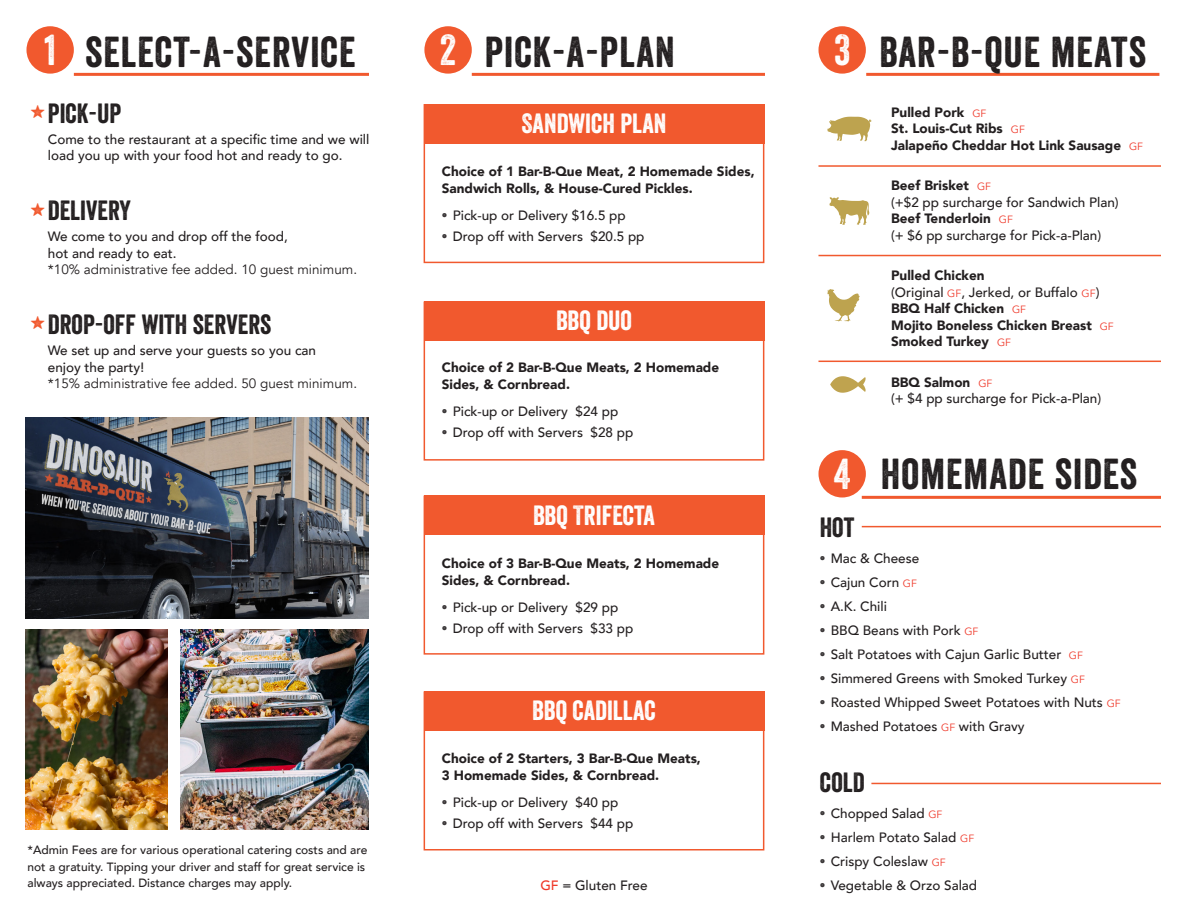
<style>
.page{position:relative;width:1188px;height:918px;background:#fff}
.page>*{position:absolute;margin:0;border:0;box-sizing:border-box;transform-origin:0 0}
.t1{font:42px "Veneer";letter-spacing:.025em;color:#231f20}
.t2{font:42px "Veneer";color:#fff}
.t3{font:27px "Veneer";color:#231f20}
.t4{font:27px "Veneer";color:#fff}
.t5{font:18px "Veneer Extras";color:#f1592e}
.t6{font:500 13.5px/16.5px "Avenir";color:#231f20}
.t7{font:900 13.5px/16.5px "Avenir";color:#231f20}
.t8{font:500 12px/16.5px "Avenir";color:#231f20}
.s1{font-weight:400}
.s2{font-family:"Veneer";font-weight:400}
.s3{color:#ef3829}
.s4{font-weight:400;font-size:10.5px;color:#ef3829}
.s5{font-weight:900}
.s6{font-weight:500}
</style>
<div class="page">
<div style="left:424px;top:104px;width:340px;height:159px;border:2px solid #f1592e"></div>
<div style="left:424px;top:104px;width:340px;height:40px;background:#f1592e"></div>
<div style="left:424px;top:302px;width:340px;height:39px;background:#f1592e"></div>
<div style="left:424px;top:496px;width:340px;height:39px;background:#f1592e"></div>
<div style="left:424px;top:691px;width:340px;height:40px;background:#f1592e"></div>
<div style="left:26px;top:26px;width:48px;height:48px;background:#f1592e;border-radius:50%"></div>
<div style="left:424px;top:26px;width:48px;height:48px;background:#f1592e;border-radius:50%"></div>
<div style="left:819px;top:26px;width:47px;height:48px;background:#f1592e;border-radius:50%"></div>
<div style="left:819px;top:450px;width:47px;height:48px;background:#f1592e;border-radius:50%"></div>
<svg style="left:827px;top:289px;width:33px;height:33px"></svg>
<svg style="left:827px;top:117px;width:45px;height:24px"></svg>
<svg style="left:829px;top:197px;width:40px;height:28px"></svg>
<svg style="left:830px;top:376px;width:36px;height:17px"></svg>
<hr style="left:818px;top:165px;width:343px;height:2px;background:#f1592e">
<hr style="left:818px;top:255px;width:343px;height:1px;background:#f1592e">
<hr style="left:818px;top:361px;width:343px;height:1px;background:#f1592e">
<hr style="left:862px;top:526px;width:299px;height:1px;background:#f1592e">
<hr style="left:74px;top:73px;width:295px;height:3px;background:#f1592e">
<hr style="left:472px;top:73px;width:293px;height:3px;background:#f1592e">
<hr style="left:866px;top:73px;width:293px;height:3px;background:#f1592e">
<hr style="left:871px;top:783px;width:290px;height:1px;background:#f1592e">
<div style="left:424px;top:302px;width:340px;height:159px;border:2px solid #f1592e"></div>
<div style="left:424px;top:496px;width:340px;height:159px;border:2px solid #f1592e"></div>
<div style="left:424px;top:691px;width:340px;height:159px;border:2px solid #f1592e"></div>
<img style="left:26px;top:630px;width:141px;height:200px">
<img style="left:180px;top:630px;width:189px;height:200px">
<img style="left:26px;top:418px;width:342px;height:200px">
<hr style="left:862px;top:496px;width:299px;height:3px;background:#f1592e">
<p class="t2" style="left:44px;top:25px;width:13px">1</p>
<p class="t2" style="left:440px;top:25px;width:18px">2</p>
<p class="t2" style="left:834px;top:25px;width:18px">3</p>
<p class="t1" style="left:85px;top:26px;width:272px">SELECT-A-SERVICE</p>
<p class="t1" style="left:485px;top:26px;width:192px">PICK-A-PLAN</p>
<p class="t1" style="left:879px;top:26px;width:268px">BAR-B-QUE MEATS</p>
<p class="t3" style="left:48px;top:97px;width:75px">PICK-UP</p>
<p class="t6" style="left:48px;top:130px;width:323px">Come to the restaurant at a specific time and we will load you up with your food hot and ready to go.</p>
<p class="t3" style="left:48px;top:194px;width:85px">DELIVERY</p>
<p class="t6" style="left:48px;top:228px;width:311px">We come to you and drop off the food,<br>hot and ready to eat.<br><span class="s1">*10% administrative fee added. 10 guest minimum.</span></p>
<p class="t3" style="left:48px;top:308px;width:225px">DROP-OFF WITH SERVERS</p>
<p class="t6" style="left:48px;top:342px;width:311px">We set up and serve your guests so you can<br>enjoy the party!<br><span class="s1">*15% administrative fee added. 50 guest minimum.</span></p>
<p class="t5" style="left:30px;top:101px;width:17px">y</p>
<p class="t5" style="left:30px;top:199px;width:17px">y</p>
<p class="t5" style="left:30px;top:312px;width:17px">y</p>
<p class="t8" style="left:27px;top:841px;width:341px">*Admin Fees are for various operational catering costs and are not a gratuity. Tipping your driver and staff for great service is always appreciated. Distance charges may apply.</p>
<p class="t4" style="left:522px;top:107px;width:146px">SANDWICH PLAN</p>
<p class="t7" style="left:442px;top:163px;width:314px">Choice of 1 Bar-B-Que Meat, 2 Homemade Sides,<br>Sandwich Rolls, &amp; House-Cured Pickles.</p>
<p class="t6" style="left:442px;top:206px;width:186px"><span class="s2">•</span> Pick-up or Delivery $16.5 pp</p>
<p class="t6" style="left:442px;top:227px;width:204px"><span class="s2">•</span> Drop off with Servers $20.5 pp</p>
<p class="t4" style="left:556px;top:304px;width:77px">BBQ DUO</p>
<p class="t7" style="left:442px;top:359px;width:279px">Choice of 2 Bar-B-Que Meats, 2 Homemade<br>Sides, &amp; Cornbread.</p>
<p class="t6" style="left:442px;top:402px;width:178px"><span class="s2">•</span> Pick-up or Delivery $24 pp</p>
<p class="t6" style="left:442px;top:423px;width:193px"><span class="s2">•</span> Drop off with Servers $28 pp</p>
<p class="t4" style="left:533px;top:499px;width:123px">BBQ TRIFECTA</p>
<p class="t7" style="left:442px;top:555px;width:279px">Choice of 3 Bar-B-Que Meats, 2 Homemade<br>Sides, &amp; Cornbread.</p>
<p class="t6" style="left:442px;top:598px;width:178px"><span class="s2">•</span> Pick-up or Delivery $29 pp</p>
<p class="t6" style="left:442px;top:620px;width:193px"><span class="s2">•</span> Drop off with Servers $33 pp</p>
<p class="t4" style="left:532px;top:693px;width:125px">BBQ CADILLAC</p>
<p class="t7" style="left:442px;top:750px;width:261px">Choice of 2 Starters, 3 Bar-B-Que Meats,<br>3 Homemade Sides, &amp; Cornbread.</p>
<p class="t6" style="left:442px;top:793px;width:178px"><span class="s2">•</span> Pick-up or Delivery $40 pp</p>
<p class="t6" style="left:442px;top:815px;width:193px"><span class="s2">•</span> Drop off with Servers $44 pp</p>
<p class="t6" style="left:540px;top:876px;width:109px"><span class="s3">GF</span> = Gluten Free</p>
<p class="t2" style="left:834px;top:448px;width:18px">4</p>
<p class="t3" style="left:820px;top:511px;width:36px">HOT</p>
<p class="t7" style="left:891px;top:103px;width:253px">Pulled Pork <span class="s4">GF<br></span>St. Louis-Cut Ribs <span class="s4">GF<br></span>Jalapeño Cheddar Hot Link Sausage <span class="s4">GF</span></p>
<p class="t6" style="left:891px;top:177px;width:229px"><span class="s5">Beef Brisket</span> <span class="s4">GF<br></span>(+$2 pp surcharge for Sandwich Plan)<br><span class="s5">Beef Tenderloin</span> <span class="s4">GF<br></span>(+ $6 pp surcharge for Pick-a-Plan)</p>
<p class="t7" style="left:891px;top:267px;width:224px">Pulled Chicken<br><span class="s6">(Original</span> <span class="s4">GF</span><span class="s6">, Jerked, or Buffalo</span> <span class="s4">GF</span><span class="s6">)<br></span>BBQ Half Chicken <span class="s4">GF<br></span>Mojito Boneless Chicken Breast <span class="s4">GF<br></span>Smoked Turkey <span class="s4">GF</span></p>
<p class="t6" style="left:891px;top:373px;width:212px"><span class="s5">BBQ Salmon</span> <span class="s4">GF<br></span>(+ $4 pp surcharge for Pick-a-Plan)</p>
<p class="t1" style="left:881px;top:448px;width:258px">HOMEMADE SIDES</p>
<p class="t6" style="left:820px;top:549px;width:101px"><span class="s2">•</span> Mac &amp; Cheese</p>
<p class="t6" style="left:820px;top:573px;width:99px"><span class="s2">•</span> Cajun Corn <span class="s4">GF</span></p>
<p class="t6" style="left:820px;top:597px;width:69px"><span class="s2">•</span> A.K. Chili</p>
<p class="t6" style="left:820px;top:621px;width:160px"><span class="s2">•</span> BBQ Beans with Pork <span class="s4">GF</span></p>
<p class="t6" style="left:820px;top:645px;width:265px"><span class="s2">•</span> Salt Potatoes with Cajun Garlic Butter <span class="s4">GF</span></p>
<p class="t6" style="left:820px;top:669px;width:267px"><span class="s2">•</span> Simmered Greens with Smoked Turkey <span class="s4">GF</span></p>
<p class="t6" style="left:820px;top:693px;width:303px"><span class="s2">•</span> Roasted Whipped Sweet Potatoes with Nuts <span class="s4">GF</span></p>
<p class="t6" style="left:820px;top:717px;width:207px"><span class="s2">•</span> Mashed Potatoes <span class="s4">GF</span> with Gravy</p>
<p class="t3" style="left:820px;top:766px;width:46px">COLD</p>
<p class="t6" style="left:820px;top:804px;width:124px"><span class="s2">•</span> Chopped Salad <span class="s4">GF</span></p>
<p class="t6" style="left:820px;top:828px;width:156px"><span class="s2">•</span> Harlem Potato Salad <span class="s4">GF</span></p>
<p class="t6" style="left:820px;top:852px;width:127px"><span class="s2">•</span> Crispy Coleslaw <span class="s4">GF</span></p>
<p class="t6" style="left:820px;top:876px;width:159px"><span class="s2">•</span> Vegetable &amp; Orzo Salad</p>
</div>
